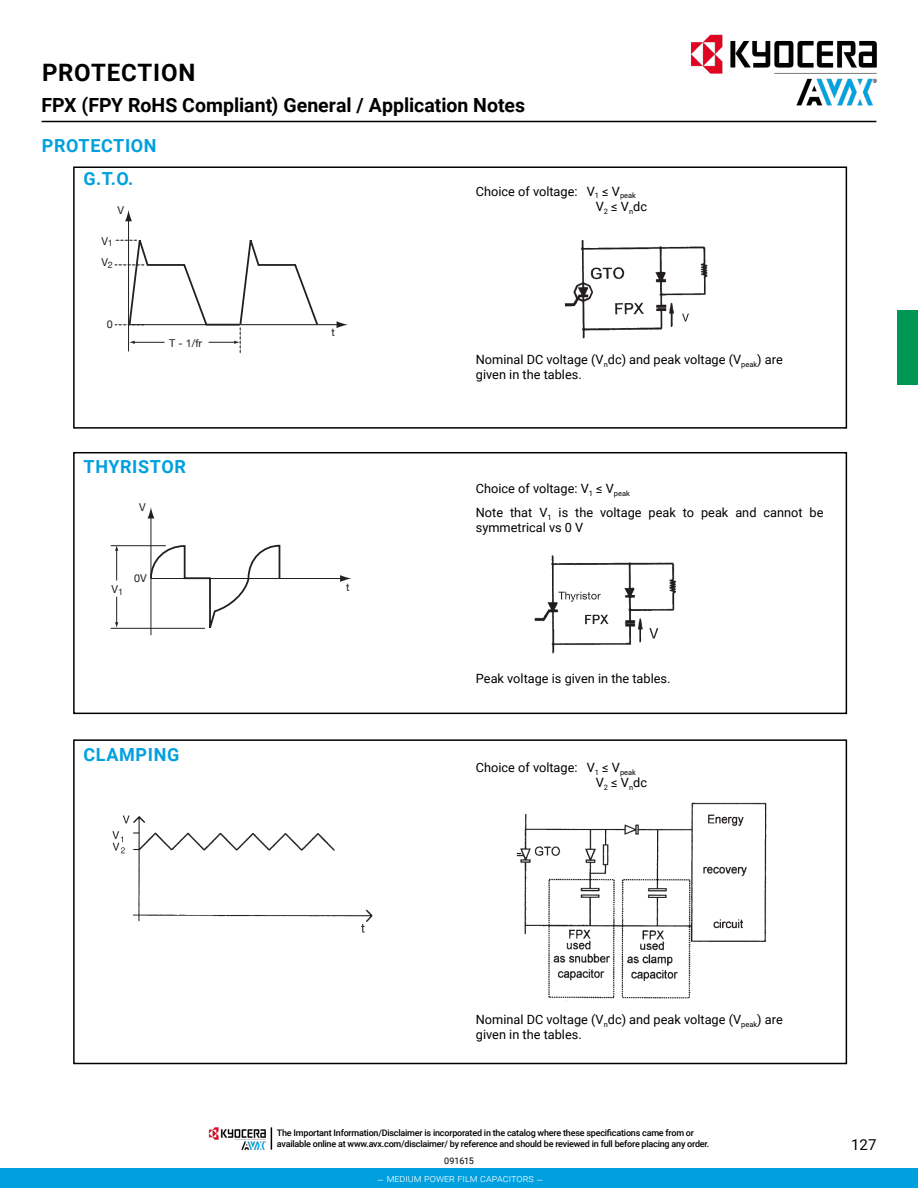
<style>
.page{position:relative;width:918px;height:1188px;background:#fff}
.page>*{position:absolute;margin:0;border:0;box-sizing:border-box;transform-origin:0 0}
.t1{font:700 24px "Roboto";letter-spacing:.035em;color:#000}
.t2{font:700 19.5px "Roboto";color:#000}
.t3{font:700 18px/33.2px "Roboto";letter-spacing:.035em;color:#00a0df}
.t4{font:15px "Roboto";color:#000}
.t5{font:12.75px/15.3px "Roboto";color:#000}
.t6{font:10.8px "Helvetica Neue";color:#231f20}
.t7{font:300 10.5px "Roboto";color:#fff}
.t8{font:500 9px/10.8px "Roboto";letter-spacing:-.025em;color:#000}
.t9{font:9px "Roboto";letter-spacing:-.025em;color:#000}
</style>
<div class="page">
<hr style="left:42px;top:121px;width:834px;height:1px;background:#000">
<div style="left:897px;top:310px;width:21px;height:75px;background:#009754"></div>
<img style="left:516px;top:802px;width:251px;height:199px">
<hr style="left:129px;top:324px;width:210px;height:1px;background:#231f20">
<svg style="left:337px;top:321px;width:11px;height:7px"></svg>
<hr style="left:128px;top:219px;width:1px;height:132px;background:#231f20">
<svg style="left:125px;top:210px;width:7px;height:11px"></svg>
<svg style="left:115px;top:239px;width:205px;height:114px"></svg>
<img style="left:564px;top:240px;width:144px;height:99px">
<div style="left:73px;top:166px;width:774px;height:263px;border:2px solid #000"></div>
<div style="left:73px;top:452px;width:774px;height:262px;border:2px solid #000"></div>
<div style="left:73px;top:739px;width:774px;height:325px;border:2px solid #000"></div>
<img style="left:534px;top:555px;width:142px;height:99px">
<hr style="left:151px;top:578px;width:191px;height:1px;background:#231f20">
<svg style="left:340px;top:575px;width:12px;height:7px"></svg>
<hr style="left:151px;top:516px;width:1px;height:119px;background:#231f20">
<svg style="left:148px;top:507px;width:6px;height:11px"></svg>
<svg style="left:149px;top:544px;width:132px;height:92px"></svg>
<hr style="left:111px;top:545px;width:55px;height:1px;background:#231f20">
<hr style="left:111px;top:628px;width:94px;height:1px;background:#231f20">
<hr style="left:116px;top:550px;width:1px;height:31px;background:#231f20">
<svg style="left:115px;top:545px;width:3px;height:6px"></svg>
<svg style="left:115px;top:597px;width:3px;height:31px"></svg>
<img style="left:112px;top:815px;width:261px;height:118px">
<img style="left:669px;top:34px;width:208px;height:87px">
<div style="left:0;top:1169px;width:918px;height:19px;background:#00a0df"></div>
<img style="left:209px;top:1127px;width:57px;height:23px">
<svg style="left:271px;top:1127px;width:1px;height:23px"></svg>
<h1 class="t1" style="left:42px;top:56px;width:155px">PROTECTION</h1>
<h2 class="t2" style="left:42px;top:92px;width:485px">FPX (FPY RoHS Compliant) General / Application Notes</h2>
<h3 class="t3" style="left:84px;top:128px;width:75px;text-indent:-42px">PROTECTION<br>G.T.O.</h3>
<p class="t5" style="left:596px;top:183px;width:53px;text-indent:-120px">Choice of voltage: V<sub>1</sub> ≤ V<sub>peak<br></sub>V<sub>2</sub> ≤ V<sub>n</sub>dc</p>
<p class="t6" style="left:118px;top:204px;width:8px">V</p>
<p class="t6" style="left:101px;top:234px;width:13px">V<sub>1</sub></p>
<p class="t6" style="left:101px;top:256px;width:13px">V<sub>2</sub></p>
<p class="t6" style="left:107px;top:318px;width:8px">0</p>
<p class="t6" style="left:169px;top:336px;width:34px">T - 1/fr</p>
<h3 class="t3" style="left:84px;top:449px;width:104px">THYRISTOR</h3>
<p class="t6" style="left:139px;top:501px;width:8px">V</p>
<p class="t6" style="left:111px;top:582px;width:13px">V<sub>1</sub></p>
<p class="t6" style="left:134px;top:572px;width:14px">0V</p>
<h3 class="t3" style="left:84px;top:737px;width:97px">CLAMPING</h3>
<p class="t6" style="left:332px;top:326px;width:5px">t</p>
<p class="t6" style="left:346px;top:581px;width:5px">t</p>
<p class="t5" style="left:476px;top:351px;width:308px">Nominal DC voltage (V<sub>n</sub>dc) and peak voltage (V<sub>peak</sub>) are given in the tables.</p>
<p class="t5" style="left:476px;top:476px;width:349px;line-height:24.3px">Choice of voltage: V<sub>1</sub> ≤ V<sub>peak<br></sub>Note that V<sub>1</sub> is the voltage peak to peak and cannot be</p>
<p class="t5" style="left:476px;top:520px;width:109px">symmetrical vs 0 V</p>
<p class="t5" style="left:476px;top:670px;width:196px">Peak voltage is given in the tables.</p>
<p class="t5" style="left:596px;top:759px;width:53px;text-indent:-120px">Choice of voltage: V<sub>1</sub> ≤ V<sub>peak<br></sub>V<sub>2</sub> ≤ V<sub>n</sub>dc</p>
<p class="t5" style="left:476px;top:1011px;width:308px">Nominal DC voltage (V<sub>n</sub>dc) and peak voltage (V<sub>peak</sub>) are given in the tables.</p>
<p class="t8" style="left:277px;top:1127px;width:434px">The Important Information/Disclaimer is incorporated in the catalog where these specifications came from or available online at www.avx.com/disclaimer/ by reference and should be reviewed in full before placing any order.</p>
<p class="t9" style="left:444px;top:1155px;width:31px">091615</p>
<p class="t7" style="left:377px;top:1171px;width:167px">– medium power film capacitors –</p>
<p class="t4" style="left:851px;top:1134px;width:27px">127</p>
</div>
